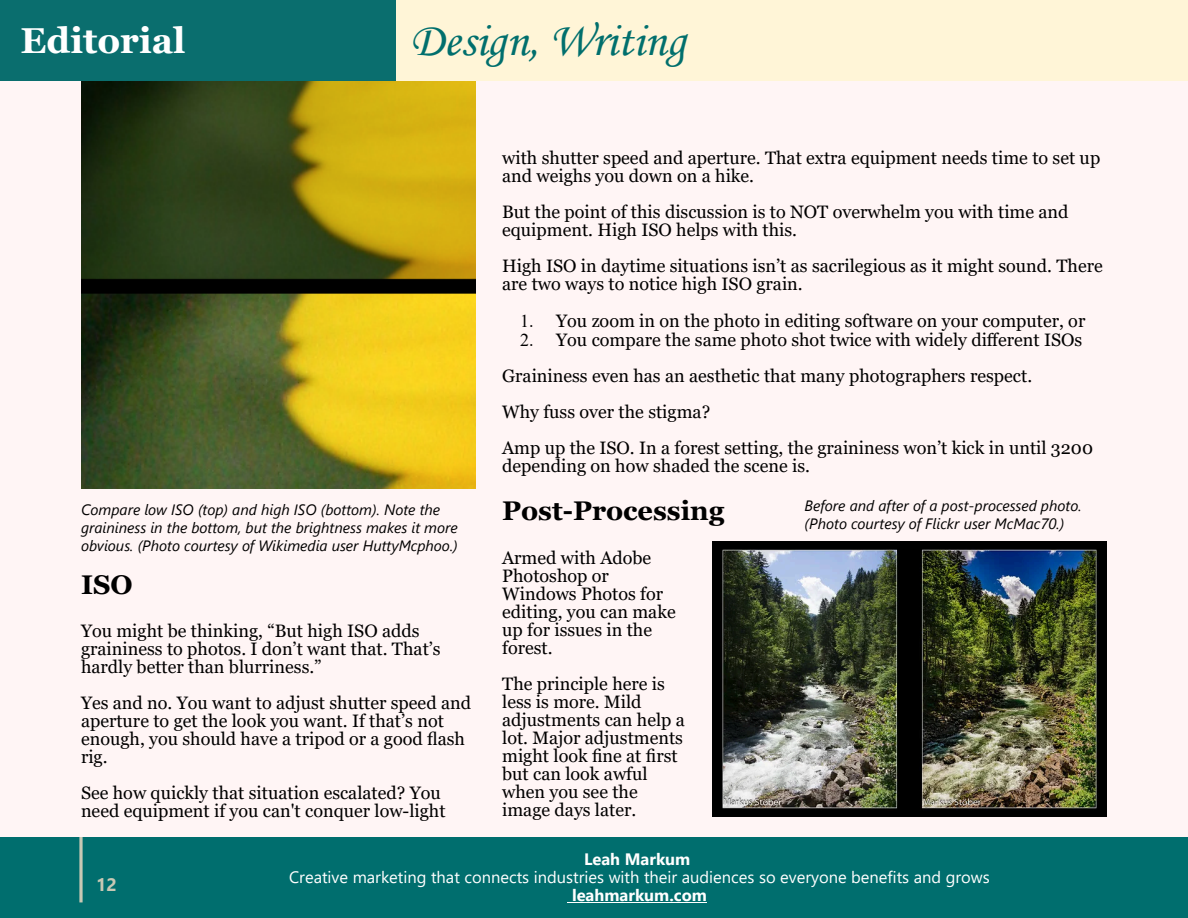
<style>
.page{position:relative;width:1188px;height:918px;background:#fff5d7}
.page>*{position:absolute;margin:0;border:0;box-sizing:border-box;transform-origin:0 0}
.t1{font:48px "Monotype Corsiva";color:#006f6d}
.t2{font:700 36px "Georgia";color:#fff}
.t3{font:700 27px "Georgia";color:#000}
.t4{font:18px "Georgia";color:#000}
.t5{font:18px "Times New Roman";color:#000}
.t6{font:700 18px "Segoe UI";color:#c8c8b4}
.t7{font:16.5px "Segoe UI";color:#fff}
.t8{font:700 16.5px "Segoe UI";color:#fff}
.t9{font:italic 15px "Segoe UI";color:#000}
</style>
<div class="page">
<div style="left:0;top:837px;width:1188px;height:81px;background:#006e6e"></div>
<svg style="left:79px;top:837px;width:4px;height:65px"></svg>
<div style="left:0;top:0;width:396px;height:81px;background:#0a6e6e"></div>
<div style="left:0;top:81px;width:1188px;height:756px;background:#fff5f5"></div>
<img style="left:713px;top:542px;width:394px;height:275px">
<img style="left:81px;top:81px;width:394px;height:408px">
<hr style="left:567px;top:902px;width:140px;height:1px;background:#fff">
<hr style="left:1187px;top:0;width:1px;height:81px;background:#0a6e6e">
<p class="t2" style="left:21px;top:26px;width:167px">Editorial</p>
<p class="t1" style="left:410px;top:21px;width:277px">Design, Writing</p>
<p class="t9" style="left:81px;top:504px;width:361px">Compare low ISO (top) and high ISO (bottom). Note the</p>
<p class="t9" style="left:81px;top:522px;width:378px">graininess in the bottom, but the brightness makes it more</p>
<p class="t9" style="left:81px;top:540px;width:378px">obvious. (Photo courtesy of Wikimedia user HuttyMcphoo.)</p>
<p class="t3" style="left:81px;top:574px;width:53px">ISO</p>
<p class="t4" style="left:81px;top:623px;width:340px">You might be thinking, “But high ISO adds</p>
<p class="t4" style="left:81px;top:641px;width:361px">graininess to photos. I don’t want that. That’s</p>
<p class="t4" style="left:81px;top:659px;width:242px">hardly better than blurriness.”</p>
<p class="t4" style="left:81px;top:695px;width:392px">Yes and no. You want to adjust shutter speed and</p>
<p class="t4" style="left:81px;top:713px;width:364px">aperture to get the look you want. If that’s not</p>
<p class="t4" style="left:81px;top:731px;width:386px">enough, you should have a tripod or a good flash</p>
<p class="t4" style="left:81px;top:749px;width:28px">rig.</p>
<p class="t4" style="left:81px;top:785px;width:361px">See how quickly that situation escalated? You</p>
<p class="t4" style="left:81px;top:803px;width:366px">need equipment if you can't conquer low-light</p>
<p class="t4" style="left:502px;top:151px;width:600px">with shutter speed and aperture. That extra equipment needs time to set up</p>
<p class="t4" style="left:502px;top:169px;width:253px">and weighs you down on a hike.</p>
<p class="t4" style="left:502px;top:205px;width:568px">But the point of this discussion is to NOT overwhelm you with time and</p>
<p class="t4" style="left:502px;top:223px;width:296px">equipment. High ISO helps with this.</p>
<p class="t4" style="left:502px;top:259px;width:602px">High ISO in daytime situations isn’t as sacrilegious as it might sound. There</p>
<p class="t4" style="left:502px;top:277px;width:302px">are two ways to notice high ISO grain.</p>
<p class="t5" style="left:520px;top:314px;width:15px">1.</p>
<p class="t4" style="left:556px;top:313px;width:531px">You zoom in on the photo in editing software on your computer, or</p>
<p class="t5" style="left:520px;top:333px;width:15px">2.</p>
<p class="t4" style="left:556px;top:332px;width:528px">You compare the same photo shot twice with widely different ISOs</p>
<p class="t4" style="left:502px;top:368px;width:531px">Graininess even has an aesthetic that many photographers respect.</p>
<p class="t4" style="left:502px;top:404px;width:210px">Why fuss over the stigma?</p>
<p class="t4" style="left:502px;top:440px;width:592px">Amp up the ISO. In a forest setting, the graininess won’t kick in until 3200</p>
<p class="t4" style="left:502px;top:458px;width:309px">depending on how shaded the scene is.</p>
<p class="t3" style="left:502px;top:500px;width:224px">Post-Processing</p>
<p class="t4" style="left:502px;top:550px;width:151px">Armed with Adobe</p>
<p class="t4" style="left:502px;top:568px;width:108px">Photoshop or</p>
<p class="t4" style="left:502px;top:586px;width:163px">Windows Photos for</p>
<p class="t4" style="left:502px;top:604px;width:175px">editing, you can make</p>
<p class="t4" style="left:502px;top:622px;width:151px">up for issues in the</p>
<p class="t4" style="left:502px;top:640px;width:52px">forest.</p>
<p class="t4" style="left:502px;top:676px;width:164px">The principle here is</p>
<p class="t4" style="left:502px;top:694px;width:141px">less is more. Mild</p>
<p class="t4" style="left:502px;top:712px;width:184px">adjustments can help a</p>
<p class="t4" style="left:502px;top:730px;width:182px">lot. Major adjustments</p>
<p class="t4" style="left:502px;top:748px;width:177px">might look fine at first</p>
<p class="t4" style="left:502px;top:766px;width:147px">but can look awful</p>
<p class="t4" style="left:502px;top:784px;width:137px">when you see the</p>
<p class="t4" style="left:502px;top:802px;width:136px">image days later.</p>
<p class="t9" style="left:805px;top:500px;width:279px">Before and after of a post-processed photo.</p>
<p class="t9" style="left:805px;top:518px;width:261px">(Photo courtesy of Flickr user McMac70.)</p>
<p class="t6" style="left:96px;top:878px;width:22px">12</p>
<p class="t8" style="left:584px;top:853px;width:108px">Leah Markum</p>
<p class="t7" style="left:289px;top:871px;width:702px">Creative marketing that connects industries with their audiences so everyone benefits and grows</p>
<p class="t8" style="left:572px;top:889px;width:136px">leahmarkum.com</p>
</div>
